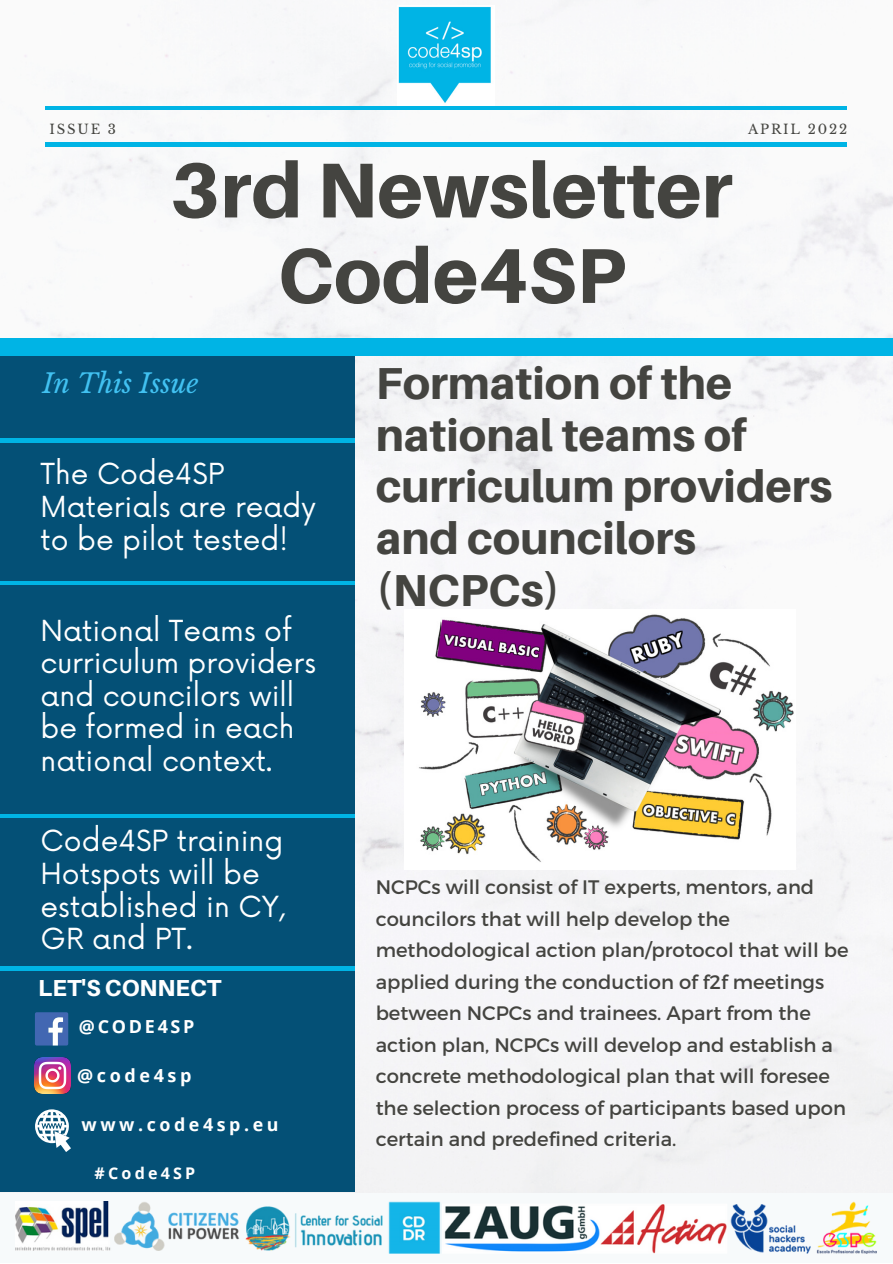
<style>
.page{position:relative;width:893px;height:1264px;background:#fff}
.page>*{position:absolute;margin:0;border:0;box-sizing:border-box;transform-origin:0 0}
.t1{font:800 77.85px/85.5px "Aileron";color:#444440;text-align:center}
.t2{font:800 44.85px/51.8px "Aileron";color:#444440}
.t3{font:28.35px/32.5px "Now";color:#fff}
.t4{font:28.2px/32.5px "Now";color:#fff}
.t5{font:italic 26.4px "Libre Baskerville";color:#41c1f1}
.t6{font:800 23.1px "Aileron";color:#fff}
.t7{font:19.5px/31.5px "Montserrat";color:#444440}
.t8{font:700 18px "Open Sans";letter-spacing:.15em;color:#fff}
.t9{font:700 18px "Open Sans";letter-spacing:.2em;color:#fff}
.t10{font:700 17.85px "Open Sans";letter-spacing:.2em;color:#fff}
.t11{font:700 16.05px "Open Sans";letter-spacing:.2em;color:#fff}
.t12{font:13.2px "Libre Baskerville";letter-spacing:.14em;color:#444440}
</style>
<div class="page">
<img style="left:0;top:0;width:892px;height:1193px">
<div style="left:0;top:340px;width:354px;height:851px;background:#045076"></div>
<hr style="left:0;top:581px;width:355px;height:3px;background:#00b4e5">
<hr style="left:0;top:814px;width:355px;height:3px;background:#00b4e5">
<hr style="left:0;top:966px;width:355px;height:4px;background:#00b4e5">
<hr style="left:0;top:439px;width:355px;height:3px;background:#00b4e5">
<hr style="left:45px;top:143px;width:801px;height:3px;background:#00b4e5">
<img style="left:397px;top:5px;width:97px;height:101px">
<hr style="left:45px;top:106px;width:801px;height:4px;background:#00b4e5">
<div style="left:0;top:338px;width:892px;height:17px;background:#00b4e5"></div>
<div style="left:0;top:1193px;width:892px;height:69px;background:#f7fafb"></div>
<img style="left:15px;top:1201px;width:861px;height:51px">
<svg style="left:35px;top:1012px;width:33px;height:33px"></svg>
<img style="left:35px;top:1057px;width:36px;height:36px">
<svg style="left:35px;top:1109px;width:36px;height:42px"></svg>
<img style="left:404px;top:609px;width:391px;height:261px">
<p class="t12" style="left:50px;top:121px;width:68px">ISSUE 3</p>
<p class="t12" style="left:748px;top:121px;width:101px">APRIL 2022</p>
<h1 class="t1" style="left:170px;top:146px;width:563px">3rd Newsletter<br>Code4SP</h1>
<h3 class="t5" style="left:42px;top:367px;width:158px">In This Issue</h3>
<h3 class="t4" style="left:41px;top:459px;width:277px">The Code4SP<br>Materials are ready to be pilot tested!</h3>
<h3 class="t4" style="left:41px;top:615px;width:277px">National Teams of curriculum providers and councilors will be formed in each national context.</h3>
<h3 class="t3" style="left:41px;top:826px;width:246px">Code4SP training<br>Hotspots will be established in CY,<br>GR and PT.</h3>
<p class="t6" style="left:38px;top:973px;width:184px">LET'S CONNECT</p>
<p class="t8" style="left:79px;top:1014px;width:117px">@CODE4SP</p>
<p class="t9" style="left:77px;top:1063px;width:116px">@code4sp</p>
<p class="t10" style="left:81px;top:1112px;width:198px">www.code4sp.eu</p>
<p class="t11" style="left:94px;top:1161px;width:102px">#Code4SP</p>
<h2 class="t2" style="left:375px;top:356px;width:458px">Formation of the national teams of curriculum providers and councilors (NCPCs)</h2>
<p class="t7" style="left:375px;top:870px;width:474px">NCPCs will consist of IT experts, mentors, and councilors that will help develop the methodological action plan/protocol that will be applied during the conduction of f2f meetings between NCPCs and trainees. Apart from the action plan, NCPCs will develop and establish a concrete methodological plan that will foresee the selection process of participants based upon certain and predefined criteria.</p>
</div>
